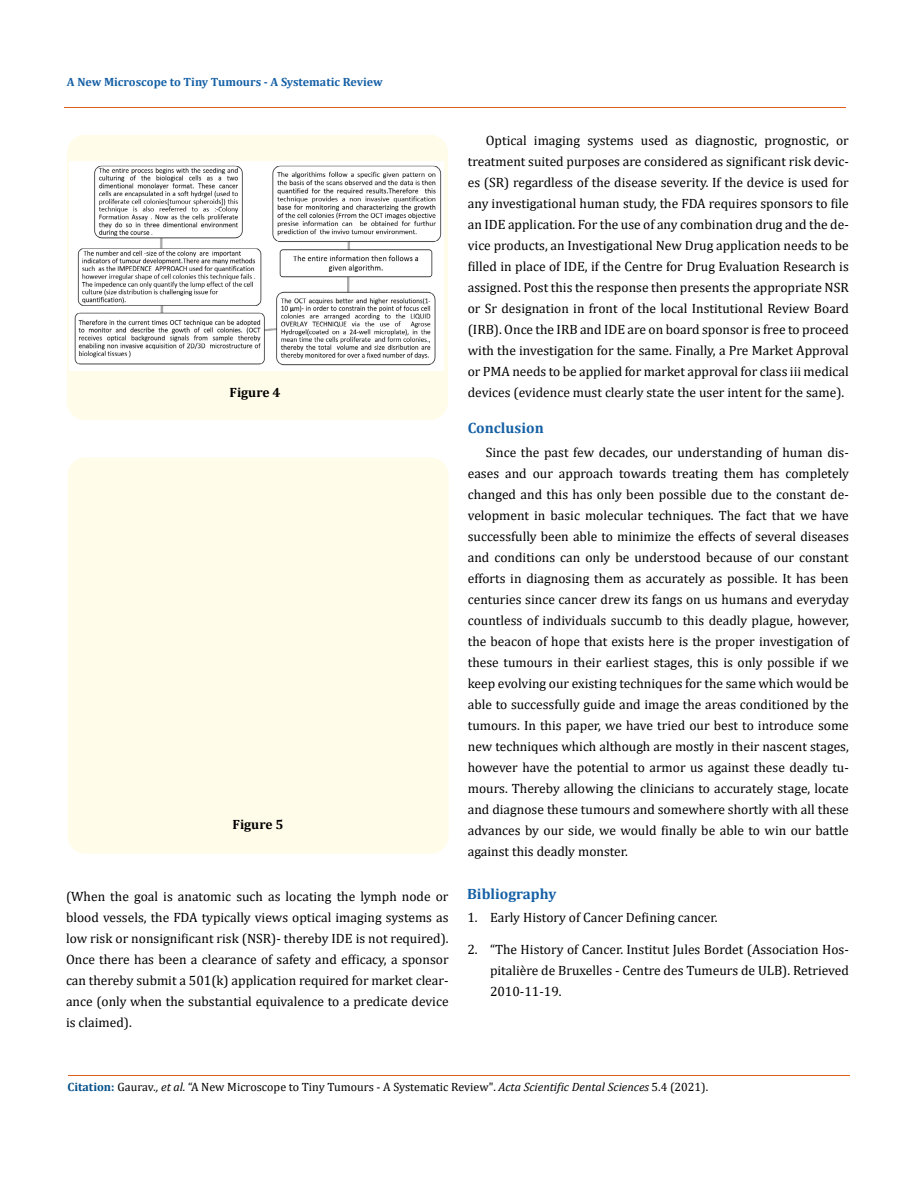
<style>
.page{position:relative;width:917px;height:1188px;background:#fff}
.page>*{position:absolute;margin:0;border:0;box-sizing:border-box;transform-origin:0 0}
.t1{font:700 15px "Cambria";color:#1560a6}
.t2{font:13.5px/21px "Cambria";color:#000;text-align:justify}
.t3{font:700 13.5px "Cambria";color:#000}
.t4{font:12px "Cambria";color:#000}
.t5{font:700 12px "Cambria";color:#1560a6}
.s1{font-weight:700;color:#035089}
.s2{font-style:italic}
</style>
<div class="page">
<div style="left:67px;top:135px;width:381px;height:285px;background:#fffde9;border-radius:18px"></div>
<img style="left:69px;top:161px;width:375px;height:210px">
<div style="left:68px;top:458px;width:380px;height:396px;background:#fffde9;border-radius:18px"></div>
<hr style="left:64px;top:108px;width:781px;height:1px;background:#e05d1a">
<hr style="left:68px;top:1076px;width:781px;height:1px;background:#e05d1a">
<p class="t5" style="left:67px;top:73px;width:317px">A New Microscope to Tiny Tumours - A Systematic Review</p>
<p class="t3" style="left:229px;top:382px;width:52px">Figure 4</p>
<p class="t3" style="left:232px;top:815px;width:52px">Figure 5</p>
<p class="t2" style="left:66px;top:885px;width:384px">(When the goal is anatomic such as locating the lymph node or blood vessels, the FDA typically views optical imaging systems as low risk or nonsignificant risk (NSR)- thereby IDE is not required).<br>Once there has been a clearance of safety and efficacy, a sponsor can thereby submit a 501(k) application required for market clear&shy;ance (only when the substantial equivalence to a predicate device is claimed).</p>
<p class="t2" style="left:468px;top:130px;width:382px;text-indent:18px">Optical imaging systems used as diagnostic, prognostic, or treatment suited purposes are considered as significant risk devic&shy;es (SR) regardless of the disease severity. If the device is used for any investigational human study, the FDA requires sponsors to file an IDE application. For the use of any combination drug and the de&shy;vice products, an Investigational New Drug application needs to be filled in place of IDE, if the Centre for Drug Evaluation Research is assigned. Post this the response then presents the appropriate NSR or Sr designation in front of the local Institutional Review Board (IRB). Once the IRB and IDE are on board sponsor is free to proceed with the investigation for the same. Finally, a Pre Market Approval or PMA needs to be applied for market approval for class iii medical devices (evidence must clearly state the user intent for the same).</p>
<p class="t1" style="left:468px;top:418px;width:77px">Conclusion</p>
<p class="t2" style="left:468px;top:442px;width:382px;text-indent:18px">Since the past few decades, our understanding of human dis&shy;eases and our approach towards treating them has completely changed and this has only been possible due to the constant de&shy;velopment in basic molecular techniques. The fact that we have successfully been able to minimize the effects of several diseases and conditions can only be understood because of our constant efforts in diagnosing them as accurately as possible. It has been centuries since cancer drew its fangs on us humans and everyday countless of individuals succumb to this deadly plague, however, the beacon of hope that exists here is the proper investigation of these tumours in their earliest stages, this is only possible if we keep evolving our existing techniques for the same which would be able to successfully guide and image the areas conditioned by the tumours. In this paper, we have tried our best to introduce some new techniques which although are mostly in their nascent stages, however have the potential to armor us against these deadly tu&shy;mours. Thereby allowing the clinicians to accurately stage, locate and diagnose these tumours and somewhere shortly with all these advances by our side, we would finally be able to win our battle against this deadly monster.</p>
<p class="t1" style="left:467px;top:883px;width:91px">Bibliography</p>
<p class="t2" style="left:467px;top:907px;width:251px">1. Early History of Cancer Defining cancer.</p>
<p class="t2" style="left:490px;top:939px;width:360px;text-indent:-23px">2. “The History of Cancer. Institut Jules Bordet (Association Hos&shy;pitalière de Bruxelles - Centre des Tumeurs de ULB). Retrieved 2010-11-19.</p>
<p class="t4" style="left:68px;top:1080px;width:642px"><span class="s1">Citation:</span> Gaurav<span class="s2">., et al.</span> “A New Microscope to Tiny Tumours - A Systematic Review". <span class="s2">Acta Scientific Dental Sciences</span> 5.4 (2021).</p>
</div>
